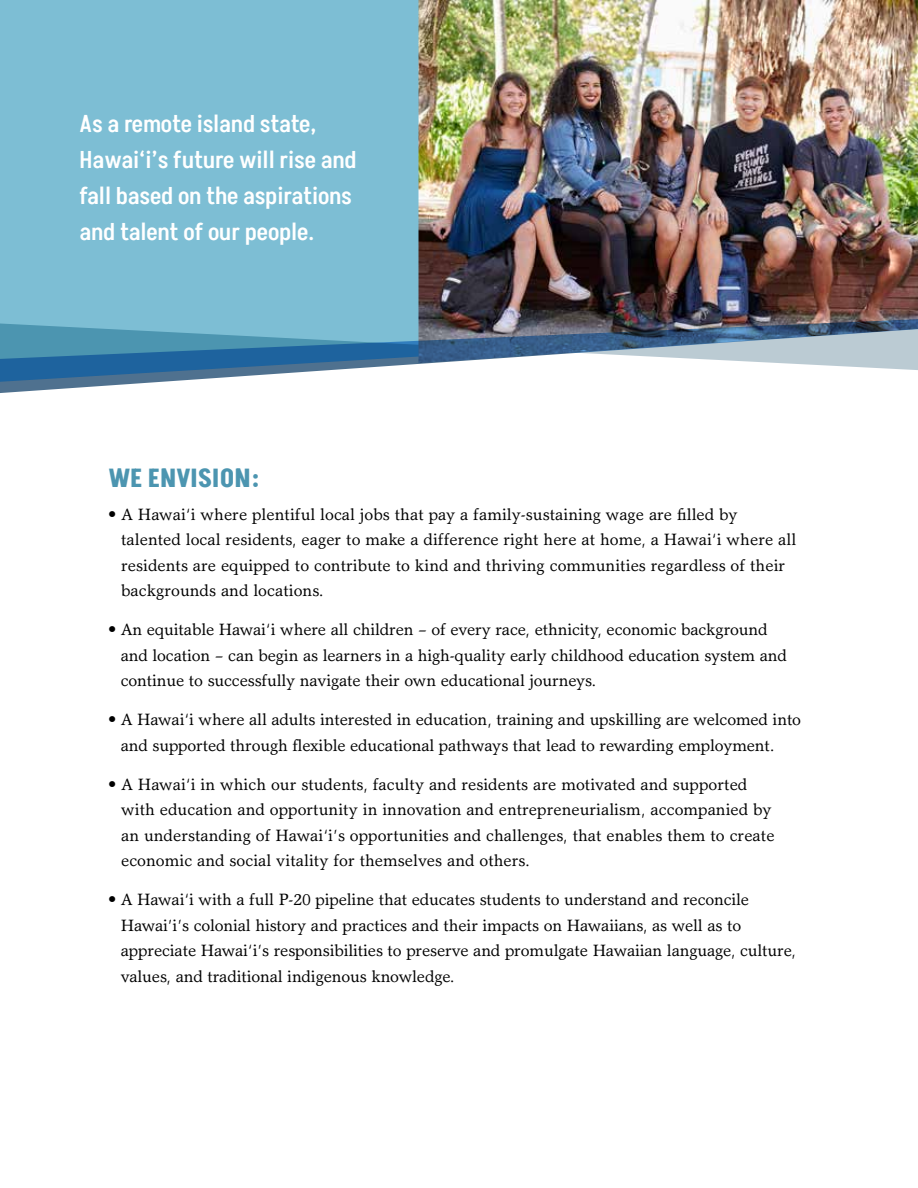
<style>
.page{position:relative;width:918px;height:1188px;background:#fff}
.page>*{position:absolute;margin:0;border:0;box-sizing:border-box;transform-origin:0 0}
.t1{font:700 25.5px "Akshar";color:#4c95b0}
.t2{font:500 24px/36px "Akshar";letter-spacing:-.005em;color:#fff}
.t3{font:16.5px/25.5px "Garth Graphic";letter-spacing:-.01em;color:#000}
</style>
<div class="page">
<div style="left:0;top:0;width:418px;height:319px;background:#7dbed4"></div>
<img style="left:418px;top:0;width:500px;height:319px">
<svg style="left:0;top:319px;width:918px;height:74px"></svg>
<h2 class="t2" style="left:80px;top:106px;width:278px">As a remote island state,<br>Hawai‘i’s future will rise and fall based on the aspirations and talent of our people.</h2>
<h1 class="t1" style="left:108px;top:463px;width:153px">WE ENVISION:</h1>
<p class="t3" style="left:121px;top:501px;width:677px;text-indent:-13px">• A Hawai‘i where plentiful local jobs that pay a family-sustaining wage are filled by talented local residents, eager to make a difference right here at home, a Hawai‘i where all residents are equipped to contribute to kind and thriving communities regardless of their backgrounds and locations.</p>
<p class="t3" style="left:121px;top:617px;width:668px;text-indent:-13px">• An equitable Hawai‘i where all children – of every race, ethnicity, economic background and location – can begin as learners in a high-quality early childhood education system and continue to successfully navigate their own educational journeys.</p>
<p class="t3" style="left:121px;top:707px;width:682px;text-indent:-13px">• A Hawai‘i where all adults interested in education, training and upskilling are welcomed into and supported through flexible educational pathways that lead to rewarding employment.</p>
<p class="t3" style="left:121px;top:771px;width:655px;text-indent:-13px">• A Hawai‘i in which our students, faculty and residents are motivated and supported with education and opportunity in innovation and entrepreneurialism, accompanied by an understanding of Hawai‘i’s opportunities and challenges, that enables them to create economic and social vitality for themselves and others.</p>
<p class="t3" style="left:121px;top:887px;width:677px;text-indent:-13px">• A Hawai‘i with a full P-20 pipeline that educates students to understand and reconcile Hawai’i’s colonial history and practices and their impacts on Hawaiians, as well as to appreciate Hawai‘i’s responsibilities to preserve and promulgate Hawaiian language, culture, values, and traditional indigenous knowledge.</p>
</div>
